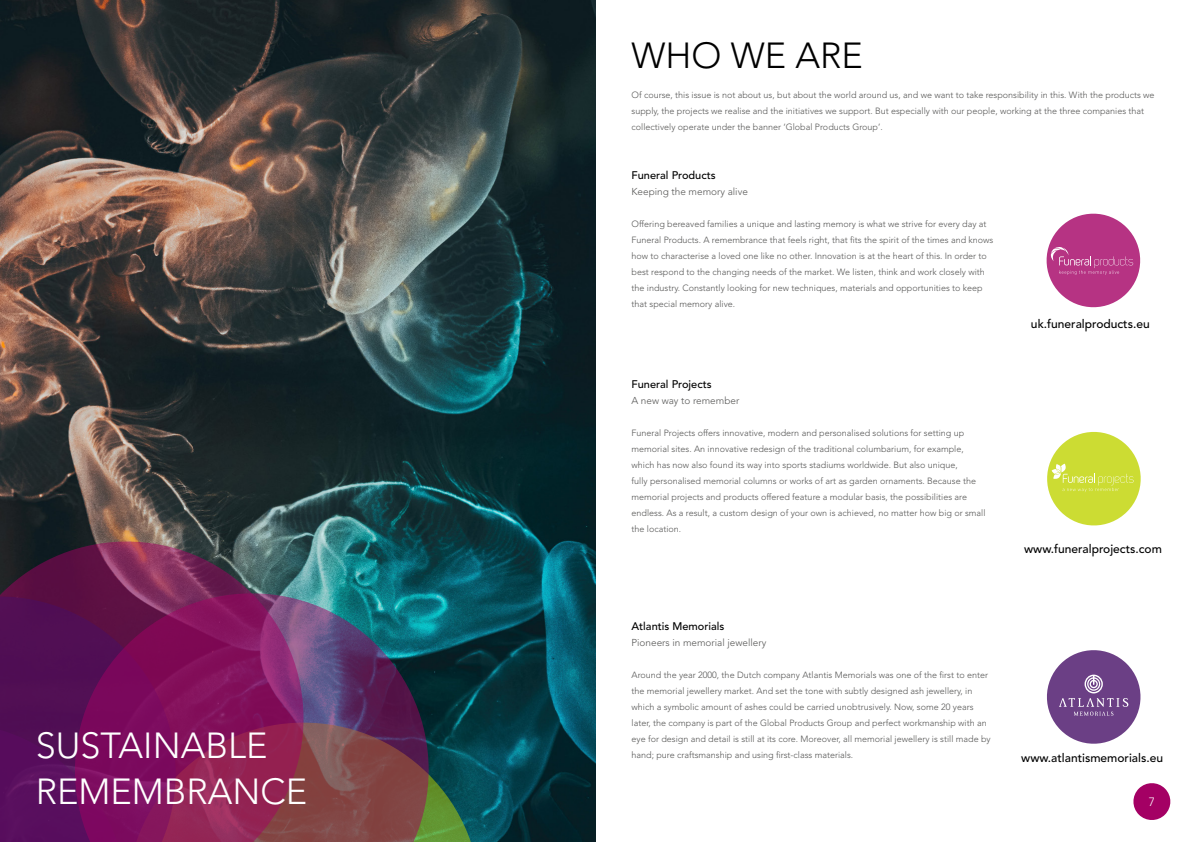
<style>
.page{position:relative;width:1191px;height:842px;background:#fff}
.page>*{position:absolute;margin:0;border:0;box-sizing:border-box;transform-origin:0 0}
.t1{font:300 36px/46px "Avenir LT Std";color:#fff}
.t2{font:300 36px "Avenir LT Std";color:#000}
.t3{font:500 12px "Avenir LT Std";color:#000}
.t4{font:300 12px "Avenir LT Std";color:#fff}
.t5{font:500 11px "Avenir LT Std";color:#000}
.t6{font:300 10px "Avenir LT Std";color:#575756}
.t7{font:300 9px/16px "Avenir LT Std";color:#575756}
</style>
<div class="page">
<svg style="left:1133px;top:783px;width:38px;height:37px"></svg>
<img style="left:0;top:0;width:595px;height:842px">
<svg style="left:429px;top:723px;width:51px;height:119px;background:#1d5d48"></svg>
<svg style="left:0;top:541px;width:303px;height:55px;background:#5a3551"></svg>
<svg style="left:0;top:596px;width:75px;height:246px;background:#530e57"></svg>
<svg style="left:75px;top:593px;width:354px;height:249px;background:#732b5c"></svg>
<svg style="left:1046px;top:213px;width:95px;height:95px"></svg>
<svg style="left:1047px;top:650px;width:94px;height:94px"></svg>
<svg style="left:1047px;top:432px;width:94px;height:94px"></svg>
<h1 class="t2" style="left:631px;top:34px;width:233px">WHO WE ARE</h1>
<p class="t7" style="left:631px;top:86px;width:524px">Of course, this issue is not about us, but about the world around us, and we want to take responsibility in this. With the products we supply, the projects we realise and the initiatives we support. But especially with our people, working at the three companies that collectively operate under the banner ‘Global Products Group’.</p>
<p class="t5" style="left:631px;top:169px;width:86px">Funeral Products</p>
<p class="t6" style="left:631px;top:186px;width:118px">Keeping the memory alive</p>
<p class="t7" style="left:631px;top:216px;width:363px">Offering bereaved families a unique and lasting memory is what we strive for every day at Funeral Products. A remembrance that feels right, that fits the spirit of the times and knows how to characterise a loved one like no other. Innovation is at the heart of this. In order to best respond to the changing needs of the market. We listen, think and work closely with the industry. Constantly looking for new techniques, materials and opportunities to keep that special memory alive.</p>
<p class="t5" style="left:631px;top:378px;width:82px">Funeral Projects</p>
<p class="t6" style="left:631px;top:395px;width:109px">A new way to remember</p>
<p class="t7" style="left:631px;top:425px;width:355px">Funeral Projects offers innovative, modern and personalised solutions for setting up memorial sites. An innovative redesign of the traditional columbarium, for example, which has now also found its way into sports stadiums worldwide. But also unique,<br>fully personalised memorial columns or works of art as garden ornaments. Because the memorial projects and products offered feature a modular basis, the possibilities are endless. As a result, a custom design of your own is achieved, no matter how big or small the location.</p>
<h2 class="t3" style="left:1031px;top:317px;width:120px">uk.funeralproducts.eu</h2>
<h2 class="t3" style="left:1024px;top:541px;width:139px">www.funeralprojects.com</h2>
<p class="t5" style="left:631px;top:620px;width:94px">Atlantis Memorials</p>
<p class="t6" style="left:631px;top:636px;width:136px">Pioneers in memorial jewellery</p>
<p class="t7" style="left:631px;top:667px;width:361px">Around the year 2000, the Dutch company Atlantis Memorials was one of the first to enter the memorial jewellery market. And set the tone with subtly designed ash jewellery, in which a symbolic amount of ashes could be carried unobtrusively. Now, some 20 years later, the company is part of the Global Products Group and perfect workmanship with an eye for design and detail is still at its core. Moreover, all memorial jewellery is still made by hand; pure craftsmanship and using first-class materials.</p>
<h1 class="t1" style="left:36px;top:723px;width:273px">SUSTAINABLE<br>REMEMBRANCE</h1>
<h2 class="t3" style="left:1021px;top:751px;width:143px">www.atlantismemorials.eu</h2>
<h2 class="t4" style="left:34px;top:795px;width:8px">6</h2>
<h2 class="t4" style="left:1148px;top:795px;width:8px">7</h2>
</div>
